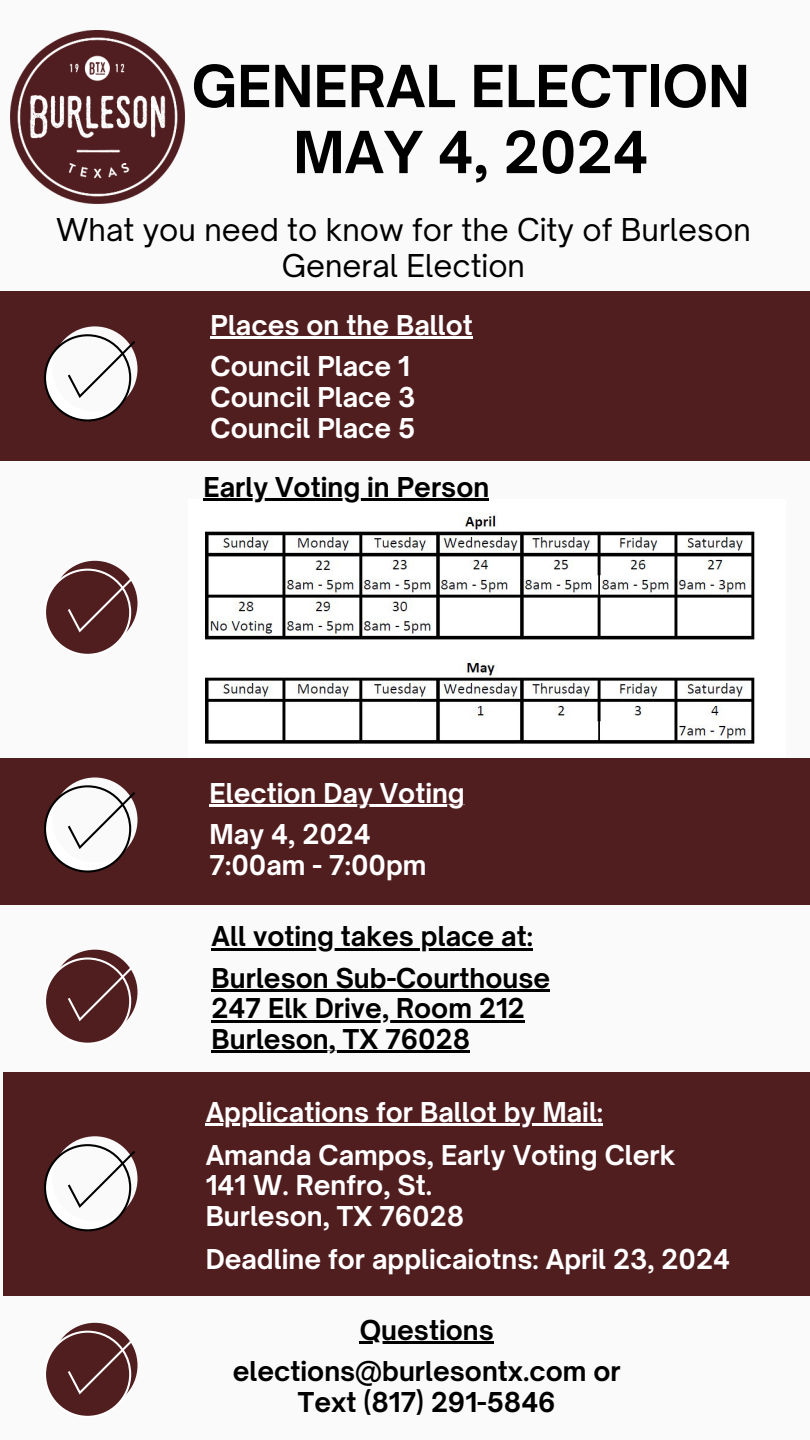
<style>
.page{position:relative;width:810px;height:1440px;background:#fafafa}
.page>*{position:absolute;margin:0;border:0;box-sizing:border-box;transform-origin:0 0}
.t1{font:700 55.4px/66px "Open Sauce One";color:#000;text-align:center}
.t2{font:30.2px/36px "Open Sauce One";color:#000;text-align:center}
.t3{font:700 26.2px "Open Sauce One";color:#fff}
.t4{font:700 26.2px "Open Sauce One";color:#000}
</style>
<div class="page">
<div style="left:0;top:292px;width:810px;height:169px;background:#511e20"></div>
<img style="left:188px;top:500px;width:597px;height:259px">
<div style="left:0;top:759px;width:810px;height:146px;background:#511e20"></div>
<div style="left:4px;top:1072px;width:806px;height:223px;background:#511e20"></div>
<div style="left:52px;top:326px;width:85px;height:86px;background:#fafafa;border-radius:50%"></div>
<svg style="left:44px;top:334px;width:91px;height:87px"></svg>
<div style="left:52px;top:561px;width:85px;height:85px;background:#511e20;border-radius:50%"></div>
<svg style="left:46px;top:569px;width:89px;height:85px"></svg>
<div style="left:52px;top:950px;width:85px;height:85px;background:#511e20;border-radius:50%"></div>
<svg style="left:46px;top:957px;width:89px;height:86px"></svg>
<div style="left:52px;top:1136px;width:85px;height:85px;background:#fafafa;border-radius:50%"></div>
<svg style="left:44px;top:1144px;width:91px;height:87px"></svg>
<div style="left:52px;top:777px;width:85px;height:86px;background:#fafafa;border-radius:50%"></div>
<svg style="left:44px;top:785px;width:91px;height:88px"></svg>
<img style="left:11px;top:31px;width:173px;height:172px">
<div style="left:52px;top:1323px;width:85px;height:85px;background:#511e20;border-radius:50%"></div>
<svg style="left:46px;top:1331px;width:89px;height:85px"></svg>
<hr style="left:211px;top:336px;width:262px;height:3px;background:#fff">
<hr style="left:210px;top:805px;width:255px;height:2px;background:#fff">
<hr style="left:212px;top:948px;width:321px;height:2px;background:#000">
<hr style="left:212px;top:989px;width:338px;height:2px;background:#000">
<hr style="left:212px;top:1020px;width:313px;height:2px;background:#000">
<hr style="left:212px;top:1051px;width:258px;height:2px;background:#000">
<hr style="left:206px;top:1123px;width:397px;height:3px;background:#fff">
<hr style="left:360px;top:1341px;width:134px;height:3px;background:#000">
<hr style="left:204px;top:498px;width:285px;height:3px;background:#000">
<p class="t1" style="left:192px;top:53px;width:560px">GENERAL ELECTION<br>MAY 4, 2024</p>
<p class="t2" style="left:56px;top:211px;width:696px">What you need to know for the City of Burleson<br>General Election</p>
<h2 class="t3" style="left:211px;top:309px;width:264px">Places on the Ballot</h2>
<p class="t3" style="left:211px;top:350px;width:201px">Council Place 1</p>
<p class="t3" style="left:211px;top:381px;width:207px">Council Place 3</p>
<p class="t3" style="left:211px;top:412px;width:206px">Council Place 5</p>
<p class="t4" style="left:204px;top:471px;width:287px">Early Voting in Person</p>
<p class="t3" style="left:210px;top:777px;width:257px">Election Day Voting</p>
<p class="t3" style="left:210px;top:818px;width:163px">May 4, 2024</p>
<p class="t3" style="left:210px;top:849px;width:219px">7:00am - 7:00pm</p>
<p class="t4" style="left:212px;top:920px;width:323px">All voting takes place at:</p>
<p class="t4" style="left:212px;top:962px;width:340px">Burleson Sub-Courthouse</p>
<p class="t4" style="left:212px;top:992px;width:315px">247 Elk Drive, Room 212</p>
<p class="t4" style="left:212px;top:1023px;width:260px">Burleson, TX 76028</p>
<p class="t3" style="left:206px;top:1096px;width:399px">Applications for Ballot by Mail:</p>
<p class="t3" style="left:206px;top:1139px;width:471px">Amanda Campos, Early Voting Clerk</p>
<p class="t3" style="left:206px;top:1169px;width:228px">141 W. Renfro, St.</p>
<p class="t3" style="left:206px;top:1200px;width:260px">Burleson, TX 76028</p>
<p class="t3" style="left:206px;top:1243px;width:526px">Deadline for applicaiotns: April 23, 2024</p>
<p class="t4" style="left:360px;top:1314px;width:136px">Questions</p>
<p class="t4" style="left:233px;top:1355px;width:390px">elections@burlesontx.com or</p>
<p class="t4" style="left:298px;top:1386px;width:259px">Text (817) 291-5846</p>
</div>
